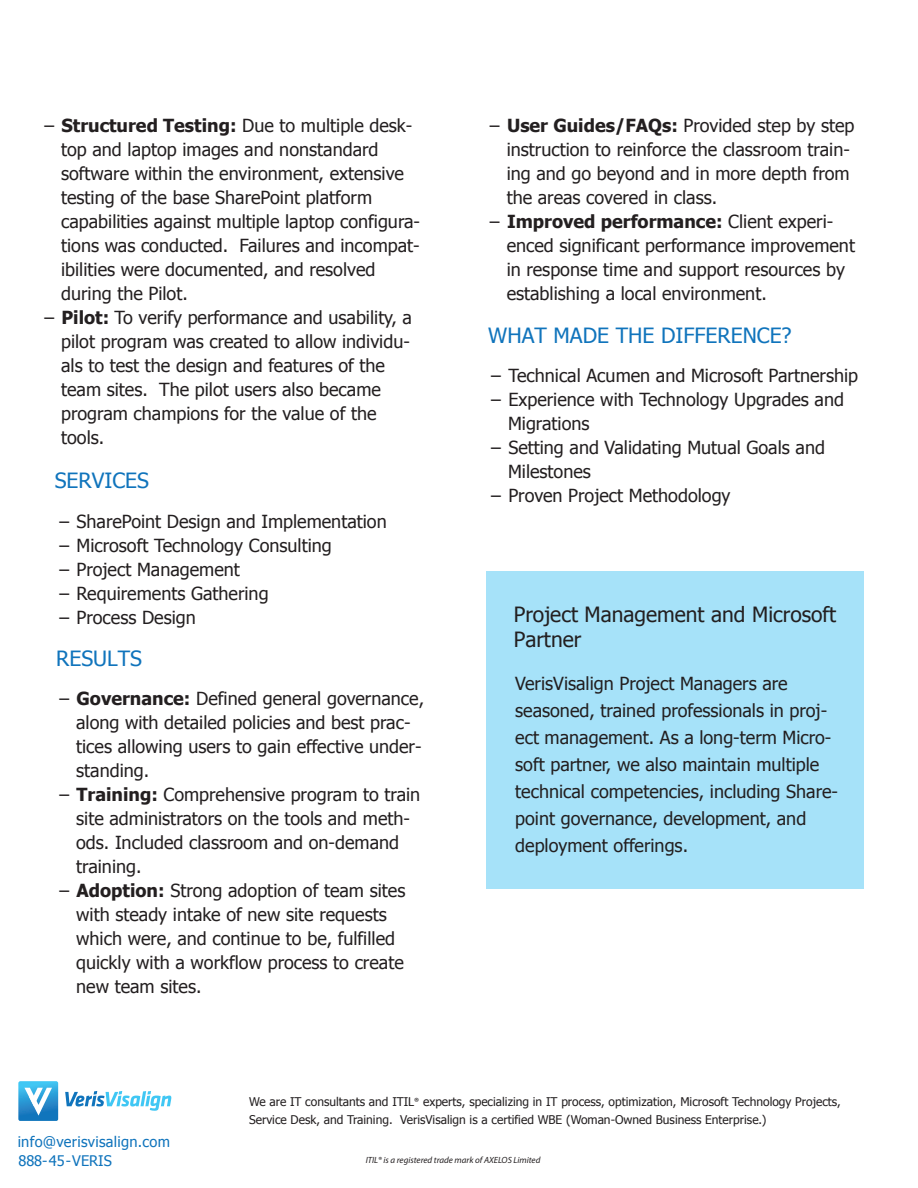
<style>
.page{position:relative;width:918px;height:1188px;background:#fff}
.page>*{position:absolute;margin:0;border:0;box-sizing:border-box;transform-origin:0 0}
.t1{font:21px "Tahoma";color:#1074bc}
.t2{font:21px/25.2px "Tahoma";color:#231f20}
.t3{font:18px/27px "Tahoma";color:#231f20}
.t4{font:700 18px "Tahoma";color:#231f20}
.t5{font:14.55px "Tahoma";letter-spacing:.02em;color:#1074bc}
.t6{font:14.55px "Tahoma";color:#1074bc}
.t7{font:12px/18px "Tahoma";color:#231f20}
.t8{font:italic 9px "Myriad Pro";color:#231f20}
.s1{font-weight:700}
.s2{font-weight:400}
.s3{font-family:"Myriad Pro"}
</style>
<div class="page">
<svg style="left:65px;top:1091px;width:106px;height:20px"></svg>
<svg style="left:18px;top:1081px;width:40px;height:40px"></svg>
<div style="left:486px;top:571px;width:378px;height:317px;background:#a6e2f9"></div>
<p class="t3" style="left:43px;top:111px;width:371px">− <span class="s1">Structured Testing:</span> Due to multiple desk-</p>
<p class="t3" style="left:61px;top:135px;width:319px">top and laptop images and nonstandard</p>
<p class="t3" style="left:61px;top:159px;width:344px">software within the environment, extensive</p>
<p class="t3" style="left:61px;top:183px;width:313px">testing of the base SharePoint platform</p>
<p class="t3" style="left:61px;top:207px;width:361px">capabilities against multiple laptop configura-</p>
<p class="t3" style="left:61px;top:231px;width:360px">tions was conducted. Failures and incompat-</p>
<p class="t3" style="left:61px;top:255px;width:316px">ibilities were documented, and resolved</p>
<p class="t3" style="left:61px;top:279px;width:128px">during the Pilot.</p>
<p class="t3" style="left:43px;top:303px;width:371px">− <span class="s1">Pilot:</span> To verify performance and usability, a</p>
<p class="t3" style="left:61px;top:327px;width:350px">pilot program was created to allow individu-</p>
<p class="t3" style="left:61px;top:351px;width:325px">als to test the design and features of the</p>
<p class="t3" style="left:61px;top:375px;width:321px">team sites. The pilot users also became</p>
<p class="t3" style="left:61px;top:399px;width:317px">program champions for the value of the</p>
<p class="t3" style="left:61px;top:423px;width:45px">tools.</p>
<p class="t1" style="left:55px;top:466px;width:96px">SERVICES</p>
<p class="t3" style="left:58px;top:509px;width:331px;line-height:24px">− SharePoint Design and Implementation − Microsoft Technology Consulting<br>− Project Management<br>− Requirements Gathering<br>− Process Design</p>
<p class="t1" style="left:56px;top:644px;width:87px">RESULTS</p>
<p class="t3" style="left:58px;top:684px;width:368px">− <span class="s1">Governance:</span> Defined general governance,</p>
<p class="t3" style="left:76px;top:708px;width:336px">along with detailed policies and best prac-</p>
<p class="t3" style="left:76px;top:732px;width:347px">tices allowing users to gain effective under-</p>
<p class="t3" style="left:76px;top:756px;width:75px">standing.</p>
<p class="t3" style="left:58px;top:780px;width:364px">− <span class="s1">Training:</span> Comprehensive program to train</p>
<p class="t3" style="left:76px;top:804px;width:335px">site administrators on the tools and meth-</p>
<p class="t3" style="left:76px;top:828px;width:324px">ods. Included classroom and on-demand</p>
<p class="t3" style="left:76px;top:852px;width:67px">training.</p>
<p class="t3" style="left:58px;top:876px;width:349px">− <span class="s1">Adoption:</span> Strong adoption of team sites</p>
<p class="t3" style="left:76px;top:900px;width:312px">with steady intake of new site requests</p>
<p class="t3" style="left:76px;top:924px;width:320px">which were, and continue to be, fulfilled</p>
<p class="t3" style="left:76px;top:948px;width:329px">quickly with a workflow process to create</p>
<p class="t3" style="left:76px;top:972px;width:127px">new team sites.</p>
<p class="t3" style="left:488px;top:111px;width:368px">− <span class="s1">User Guides/FAQs:</span> Provided step by step</p>
<p class="t3" style="left:507px;top:135px;width:345px">instruction to reinforce the classroom train-</p>
<p class="t3" style="left:507px;top:159px;width:344px">ing and go beyond and in more depth from</p>
<p class="t3" style="left:507px;top:183px;width:212px">the areas covered in class.</p>
<p class="t4" style="left:488px;top:209px;width:347px"><span class="s2">−</span> Improved performance: <span class="s2">Client experi-</span></p>
<p class="t3" style="left:507px;top:231px;width:350px">enced significant performance improvement</p>
<p class="t3" style="left:507px;top:255px;width:340px">in response time and support resources by</p>
<p class="t3" style="left:507px;top:279px;width:262px">establishing a local environment.</p>
<p class="t1" style="left:488px;top:321px;width:305px">WHAT MADE THE DIFFERENCE?</p>
<p class="t3" style="left:490px;top:361px;width:370px">− Technical Acumen and Microsoft Partnership</p>
<p class="t3" style="left:490px;top:385px;width:356px">− Experience with Technology Upgrades and</p>
<p class="t3" style="left:508px;top:409px;width:83px">Migrations</p>
<p class="t3" style="left:490px;top:433px;width:337px">− Setting and Validating Mutual Goals and</p>
<p class="t3" style="left:508px;top:457px;width:84px">Milestones</p>
<p class="t3" style="left:490px;top:481px;width:242px">− Proven Project Methodology</p>
<p class="t2" style="left:514px;top:601px;width:324px">Project Management and Microsoft<br>Partner</p>
<p class="t3" style="left:515px;top:669px;width:324px">VerisVisalign Project Managers are seasoned, trained professionals in proj&shy;ect management. As a long-term Micro&shy;soft partner, we also maintain multiple technical competencies, including Share&shy;point governance, development, and deployment offerings.</p>
<p class="t5" style="left:18px;top:1132px;width:154px">info@verisvisalign.com</p>
<p class="t6" style="left:18px;top:1151px;width:95px">888-45-VERIS</p>
<p class="t7" style="left:249px;top:1092px;width:593px">We are IT consultants and ITIL<span class="s3">®</span> experts, specializing in IT process, optimization, Microsoft Technology Projects,<br>Service Desk, and Training. VerisVisalign is a certified WBE (Woman-Owned Business Enterprise.)</p>
<p class="t8" style="left:366px;top:1154px;width:176px">ITIL® is a registered trade mark of AXELOS Limited</p>
</div>
